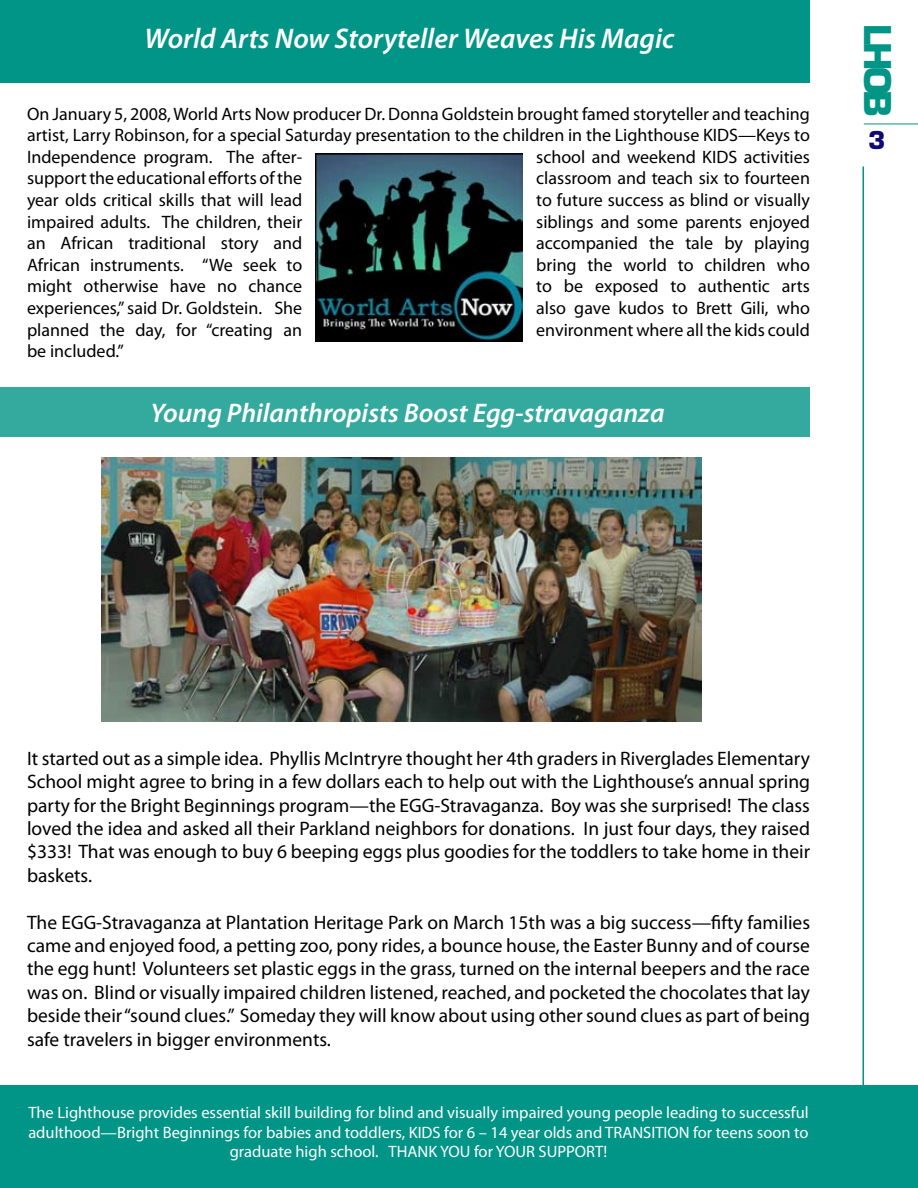
<style>
.page{position:relative;width:918px;height:1188px;background:#fff}
.page>*{position:absolute;margin:0;border:0;box-sizing:border-box;transform-origin:0 0}
.t1{font:700 36px "Eurostile LT Std";color:#019587}
.t2{font:italic 600 28.5px "Myriad Pro";color:#fff}
.t3{font:italic 600 27px "Myriad Pro";color:#fff}
.t4{font:700 24px "Eurostile LT Std";color:#0f0a6d}
.t5{font:19.5px/23.4px "Myriad Pro";color:#000;text-align:justify}
.t6{font:18px/21.6px "Myriad Pro";color:#000;text-align:justify}
.t7{font:16.5px/19.8px "Myriad Pro";color:#fff;text-align:center}
</style>
<div class="page">
<hr style="left:862px;top:166px;width:2px;height:995px;background:#019587">
<div style="left:0;top:1085px;width:918px;height:103px;background:#019587"></div>
<div style="left:0;top:0;width:810px;height:82px;background:#019587"></div>
<img style="left:316px;top:154px;width:207px;height:188px">
<div style="left:0;top:388px;width:810px;height:49px;background:#34aa9f"></div>
<img style="left:102px;top:457px;width:600px;height:264px">
<hr style="left:864px;top:124px;width:54px;height:1px;background:#019587">
<h2 class="t2" style="left:145px;top:21px;width:531px">World Arts Now Storyteller Weaves His Magic</h2>
<p class="t6" style="left:27px;top:102px;width:784px">On January 5, 2008, World Arts Now producer Dr. Donna Goldstein brought famed storyteller and teaching artist, Larry Robinson, for a special Saturday presentation to the children in the Lighthouse KIDS—Keys to Independence program. The after-</p>
<p class="t6" style="left:536px;top:146px;width:275px">school and weekend KIDS activities</p>
<p class="t6" style="left:27px;top:167px;width:277px">support the educational efforts of the</p>
<p class="t6" style="left:536px;top:167px;width:275px">classroom and teach six to fourteen</p>
<p class="t6" style="left:27px;top:189px;width:277px">year olds critical skills that will lead</p>
<p class="t6" style="left:536px;top:189px;width:275px">to future success as blind or visually</p>
<p class="t6" style="left:27px;top:210px;width:277px">impaired adults. The children, their</p>
<p class="t6" style="left:536px;top:210px;width:275px">siblings and some parents enjoyed</p>
<p class="t6" style="left:27px;top:232px;width:277px">an African traditional story and</p>
<p class="t6" style="left:536px;top:232px;width:275px">accompanied the tale by playing</p>
<p class="t6" style="left:27px;top:254px;width:277px">African instruments. “We seek to</p>
<p class="t6" style="left:536px;top:254px;width:275px">bring the world to children who</p>
<p class="t6" style="left:27px;top:275px;width:277px">might otherwise have no chance</p>
<p class="t6" style="left:536px;top:275px;width:275px">to be exposed to authentic arts</p>
<p class="t6" style="left:27px;top:297px;width:277px">experiences,” said Dr. Goldstein. She</p>
<p class="t6" style="left:536px;top:297px;width:275px">also gave kudos to Brett Gili, who</p>
<p class="t6" style="left:27px;top:318px;width:277px">planned the day, for “creating an</p>
<p class="t6" style="left:536px;top:318px;width:275px">environment where all the kids could</p>
<p class="t6" style="left:27px;top:340px;width:98px">be included.”</p>
<h3 class="t3" style="left:151px;top:396px;width:515px">Young Philanthropists Boost Egg-stravaganza</h3>
<h1 class="t1" style="left:899px;top:24px;width:94px;rotate:90deg">LHOB</h1>
<p class="t4" style="left:868px;top:126px;width:19px">3</p>
<p class="t5" style="left:27px;top:746px;width:785px">It started out as a simple idea. Phyllis McIntryre thought her 4th graders in Riverglades Elementary School might agree to bring in a few dollars each to help out with the Lighthouse’s annual spring party for the Bright Beginnings program—the EGG-Stravaganza. Boy was she surprised! The class loved the idea and asked all their Parkland neighbors for donations. In just four days, they raised $333! That was enough to buy 6 beeping eggs plus goodies for the toddlers to take home in their baskets.</p>
<p class="t5" style="left:27px;top:910px;width:785px">The EGG-Stravaganza at Plantation Heritage Park on March 15th was a big success—fifty families came and enjoyed food, a petting zoo, pony rides, a bounce house, the Easter Bunny and of course the egg hunt! Volunteers set plastic eggs in the grass, turned on the internal beepers and the race was on. Blind or visually impaired children listened, reached, and pocketed the chocolates that lay beside their “sound clues.” Someday they will know about using other sound clues as part of being safe travelers in bigger environments.</p>
<p class="t7" style="left:28px;top:1102px;width:782px">The Lighthouse provides essential skill building for blind and visually impaired young people leading to successful adulthood—Bright Beginnings for babies and toddlers, KIDS for 6 – 14 year olds and TRANSITION for teens soon to graduate high school. THANK YOU for YOUR SUPPORT!</p>
</div>
